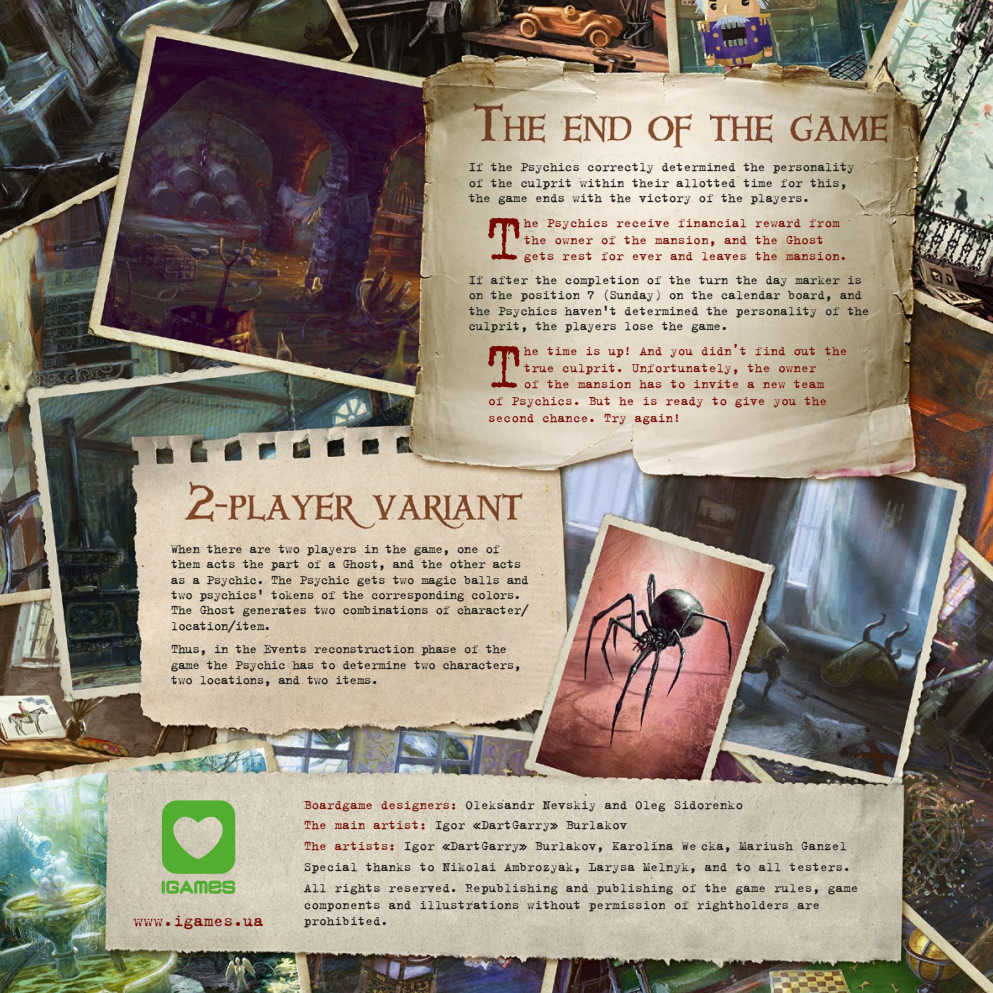
<style>
.page{position:relative;width:993px;height:993px;background:#fff}
.page>*{position:absolute;margin:0;border:0;box-sizing:border-box;transform-origin:0 0}
.t1{font:72.62px "Trixie C";color:#770a00}
.t2{font:18.2px "Trixie C";color:#770a00}
.t3{font:14px/20.8px "Trixie C";color:#1a1a18}
.t4{font:14px/15.4px "Trixie C";letter-spacing:-.04em;color:#1a1a18}
.t5{font:14px/15.4px "Trixie C";letter-spacing:-.02em;color:#1a1a18}
.t6{font:14px/16.8px "Trixie C";color:#770a00}
.s1{color:#770a00}
</style>
<div class="page">
<img style="left:0;top:0;width:992px;height:992px">
<svg style="left:162px;top:800px;width:73px;height:73px;background:#7ab65b"></svg>
<svg style="left:162px;top:880px;width:73px;height:13px"></svg>
<p class="t5" style="left:468px;top:158px;width:388px">If the Psychics correctly determined the personality of the culprit within their allotted time for this, the game ends with the victory of the players.</p>
<h1 class="t1" style="left:483px;top:188px;width:41px">T</h1>
<p class="t6" style="left:523px;top:213px;width:325px">he Psychics receive financial reward from the owner of the mansion, and the Ghost gets rest for ever and leaves the mansion.</p>
<p class="t5" style="left:468px;top:271px;width:402px">If after the completion of the turn the day marker is on the position 7 (Sunday) on the calendar board, and the Psychics haven't determined the personality of the culprit, the players lose the game.</p>
<h1 class="t1" style="left:483px;top:316px;width:41px">T</h1>
<p class="t6" style="left:523px;top:341px;width:325px">he time is up! And you didn’t find out the</p>
<p class="t6" style="left:523px;top:358px;width:294px">true culprit. Unfortunately, the owner</p>
<p class="t6" style="left:523px;top:374px;width:302px">of the mansion has to invite a new team</p>
<p class="t6" style="left:488px;top:391px;width:340px">of Psychics. But he is ready to give you the</p>
<p class="t6" style="left:488px;top:408px;width:194px">second chance. Try again!</p>
<p class="t4" style="left:171px;top:539px;width:359px">When there are two players in the game, one of them acts the part of a Ghost, and the other acts as a Psychic. The Psychic gets two magic balls and two psychics' tokens of the corresponding colors.<br>The Ghost generates two combinations of character/ location/item.</p>
<p class="t4" style="left:171px;top:640px;width:352px">Thus, in the Events reconstruction phase of the game the Psychic has to determine two characters, two locations, and two items.</p>
<h2 class="t2" style="left:133px;top:907px;width:132px">www.igames.ua</h2>
<p class="t3" style="left:304px;top:792px;width:556px"><span class="s1">Boardgame designers:</span> Oleksandr Nevskiy and Oleg Sidorenko<br><span class="s1">The main artist:</span> Igor «DartGarry» Burlakov<br><span class="s1">The artists:</span> Igor «DartGarry» Burlakov, Karolina We¸cka, Mariush Ganzel Special thanks to Nikolai Ambrozyak, Larysa Melnyk, and to all testers.<br>All rights reserved. Republishing and publishing of the game rules, game</p>
<p class="t3" style="left:304px;top:894px;width:517px;line-height:16.8px">components and illustrations without permission of rightholders are prohibited.</p>
</div>
